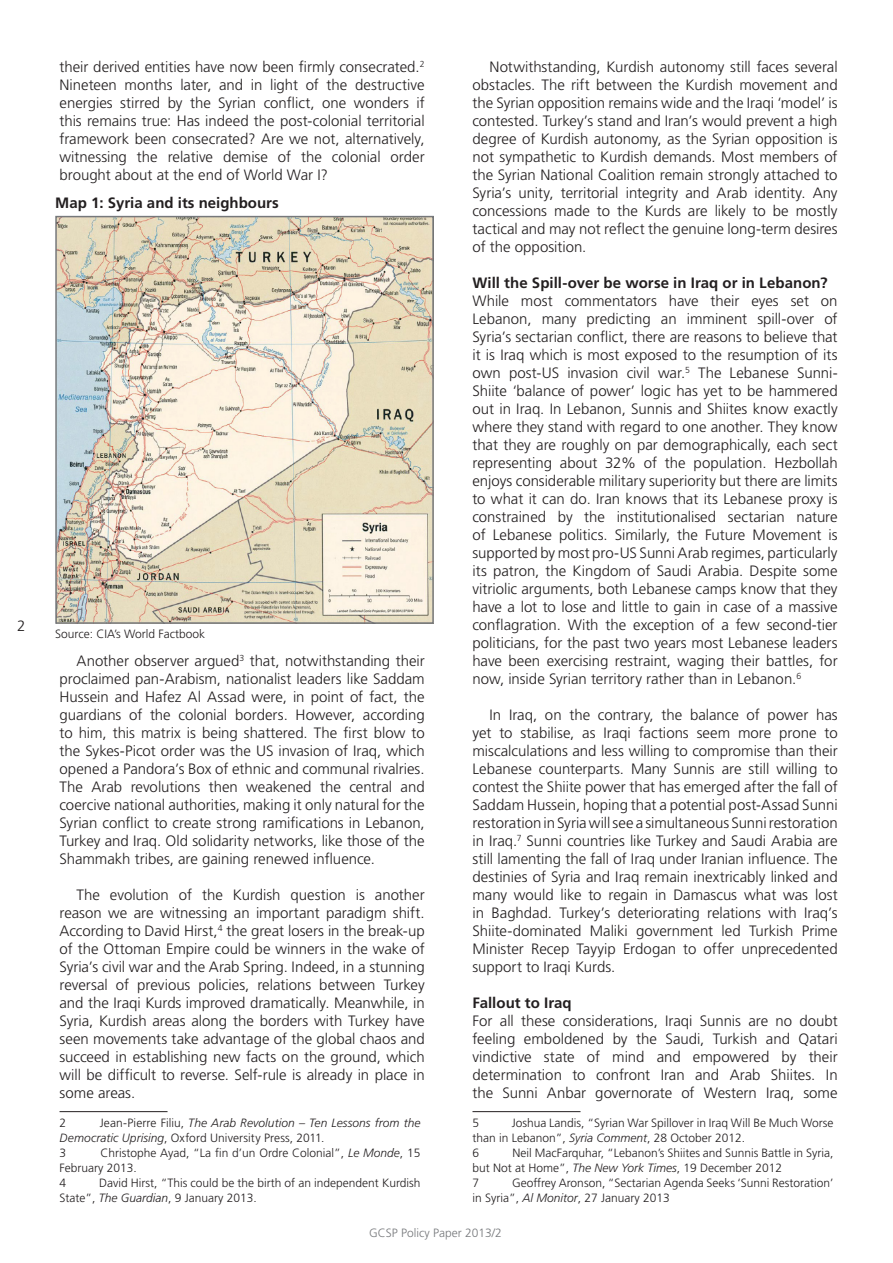
<style>
.page{position:relative;width:893px;height:1263px;background:#fff}
.page>*{position:absolute;margin:0;border:0;box-sizing:border-box;transform-origin:0 0}
.t1{font:300 15px/18px "Frutiger LT Std";color:#231f20;text-align:justify}
.t2{font:700 15px "Frutiger LT Std";color:#231f20}
.t3{font:300 12px/15px "Frutiger LT Std";color:#231f20}
.t4{font:italic 300 12px/15px "Frutiger LT Std";letter-spacing:.005em;color:#231f20}
.t5{font:300 12px "Frutiger LT Std";color:#76787b}
.s1{font-style:normal}
.s2{font-style:italic}
</style>
<div class="page">
<hr style="left:60px;top:1111px;width:108px;height:1px;background:#231f20">
<hr style="left:472px;top:1111px;width:108px;height:1px;background:#231f20">
<img style="left:58px;top:219px;width:373px;height:402px">
<div style="left:55px;top:216px;width:379px;height:408px;border:2px solid #76787b"></div>
<p class="t1" style="left:17px;top:617px;width:10px">2</p>
<p class="t1" style="left:60px;top:58px;width:367px">their derived entities have now been firmly consecrated.<sup>2<br></sup>Nineteen months later, and in light of the destructive energies stirred by the Syrian conflict, one wonders if this remains true: Has indeed the post-colonial territorial framework been consecrated? Are we not, alternatively, witnessing the relative demise of the colonial order brought about at the end of World War I?</p>
<p class="t2" style="left:55px;top:194px;width:225px">Map 1: Syria and its neighbours</p>
<p class="t3" style="left:55px;top:627px;width:151px">Source: CIA’s World Factbook</p>
<p class="t1" style="left:59px;top:652px;width:367px;text-indent:17px">Another observer argued<sup>3</sup> that, notwithstanding their proclaimed pan-Arabism, nationalist leaders like Saddam Hussein and Hafez Al Assad were, in point of fact, the guardians of the colonial borders. However, according to him, this matrix is being shattered. The first blow to the Sykes-Picot order was the US invasion of Iraq, which opened a Pandora’s Box of ethnic and communal rivalries.<br>The Arab revolutions then weakened the central and coercive national authorities, making it only natural for the Syrian conflict to create strong ramifications in Lebanon, Turkey and Iraq. Old solidarity networks, like those of the Shammakh tribes, are gaining renewed influence.</p>
<p class="t1" style="left:59px;top:886px;width:367px;text-indent:17px">The evolution of the Kurdish question is another reason we are witnessing an important paradigm shift.<br>According to David Hirst,<sup>4</sup> the great losers in the break-up of the Ottoman Empire could be winners in the wake of Syria’s civil war and the Arab Spring. Indeed, in a stunning reversal of previous policies, relations between Turkey and the Iraqi Kurds improved dramatically. Meanwhile, in Syria, Kurdish areas along the borders with Turkey have seen movements take advantage of the global chaos and succeed in establishing new facts on the ground, which will be difficult to reverse. Self-rule is already in place in some areas.</p>
<p class="t3" style="left:60px;top:1115px;width:8px">2</p>
<p class="t4" style="left:60px;top:1115px;width:362px;text-indent:40px"><span class="s1">Jean-Pierre Filiu,</span> The Arab Revolution – Ten Lessons from the<br>Democratic Uprising<span class="s1">, Oxford University Press, 2011.<br>3</span></p>
<p class="t3" style="left:60px;top:1145px;width:362px;text-indent:41px">Christophe Ayad, “La fin d’un Ordre Colonial”, <span class="s2">Le Monde</span>, 15<br>February 2013.<br>4</p>
<p class="t3" style="left:60px;top:1175px;width:362px;text-indent:40px">David Hirst, “This could be the birth of an independent Kurdish<br>State”, <span class="s2">The Guardian</span>, 9 January 2013.</p>
<p class="t1" style="left:472px;top:58px;width:367px;text-indent:17px">Notwithstanding, Kurdish autonomy still faces several obstacles. The rift between the Kurdish movement and the Syrian opposition remains wide and the Iraqi ‘model’ is contested. Turkey’s stand and Iran’s would prevent a high degree of Kurdish autonomy, as the Syrian opposition is not sympathetic to Kurdish demands. Most members of the Syrian National Coalition remain strongly attached to Syria’s unity, territorial integrity and Arab identity. Any concessions made to the Kurds are likely to be mostly tactical and may not reflect the genuine long-term desires of the opposition.</p>
<p class="t2" style="left:472px;top:274px;width:357px">Will the Spill-over be worse in Iraq or in Lebanon?</p>
<p class="t1" style="left:472px;top:292px;width:367px">While most commentators have their eyes set on Lebanon, many predicting an imminent spill-over of Syria’s sectarian conflict, there are reasons to believe that it is Iraq which is most exposed to the resumption of its own post-US invasion civil war.<sup>5</sup> The Lebanese Sunni-Shiite ‘balance of power’ logic has yet to be hammered out in Iraq. In Lebanon, Sunnis and Shiites know exactly where they stand with regard to one another. They know that they are roughly on par demographically, each sect representing about 32% of the population. Hezbollah enjoys considerable military superiority but there are limits to what it can do. Iran knows that its Lebanese proxy is constrained by the institutionalised sectarian nature of Lebanese politics. Similarly, the Future Movement is supported by most pro-US Sunni Arab regimes, particularly its patron, the Kingdom of Saudi Arabia. Despite some vitriolic arguments, both Lebanese camps know that they have a lot to lose and little to gain in case of a massive conflagration. With the exception of a few second-tier politicians, for the past two years most Lebanese leaders have been exercising restraint, waging their battles, for now, inside Syrian territory rather than in Lebanon.<sup>6</sup></p>
<p class="t1" style="left:472px;top:706px;width:367px;text-indent:17px">In Iraq, on the contrary, the balance of power has yet to stabilise, as Iraqi factions seem more prone to miscalculations and less willing to compromise than their Lebanese counterparts. Many Sunnis are still willing to contest the Shiite power that has emerged after the fall of Saddam Hussein, hoping that a potential post-Assad Sunni restoration in Syriawillsee a simultaneous Sunnirestoration in Iraq.<sup>7</sup> Sunni countries like Turkey and Saudi Arabia are still lamenting the fall of Iraq under Iranian influence. The destinies of Syria and Iraq remain inextricably linked and many would like to regain in Damascus what was lost in Baghdad. Turkey’s deteriorating relations with Iraq’s Shiite-dominated Maliki government led Turkish Prime Minister Recep Tayyip Erdogan to offer unprecedented support to Iraqi Kurds.</p>
<p class="t2" style="left:472px;top:994px;width:101px">Fallout to Iraq</p>
<p class="t1" style="left:472px;top:1012px;width:367px">For all these considerations, Iraqi Sunnis are no doubt feeling emboldened by the Saudi, Turkish and Qatari vindictive state of mind and empowered by their determination to confront Iran and Arab Shiites. In the Sunni Anbar governorate of Western Iraq, some</p>
<p class="t3" style="left:472px;top:1115px;width:8px">5</p>
<p class="t3" style="left:472px;top:1115px;width:362px;text-indent:39px">Joshua Landis, “Syrian War Spillover in Iraq Will Be Much Worse than in Lebanon”, <span class="s2">Syria Comment</span>, 28 October 2012.<br>6</p>
<p class="t3" style="left:472px;top:1145px;width:362px;text-indent:40px">Neil MacFarquhar, “Lebanon’s Shiites and Sunnis Battle in Syria, but Not at Home”, <span class="s2">The New York Times</span>, 19 December 2012<br>7</p>
<p class="t3" style="left:473px;top:1175px;width:362px;text-indent:40px">Geoffrey Aronson, “Sectarian Agenda Seeks ‘Sunni Restoration’ in Syria”, <span class="s2">Al Monitor</span>, 27 January 2013</p>
<p class="t5" style="left:369px;top:1225px;width:134px">GCSP Policy Paper 2013/2</p>
</div>
